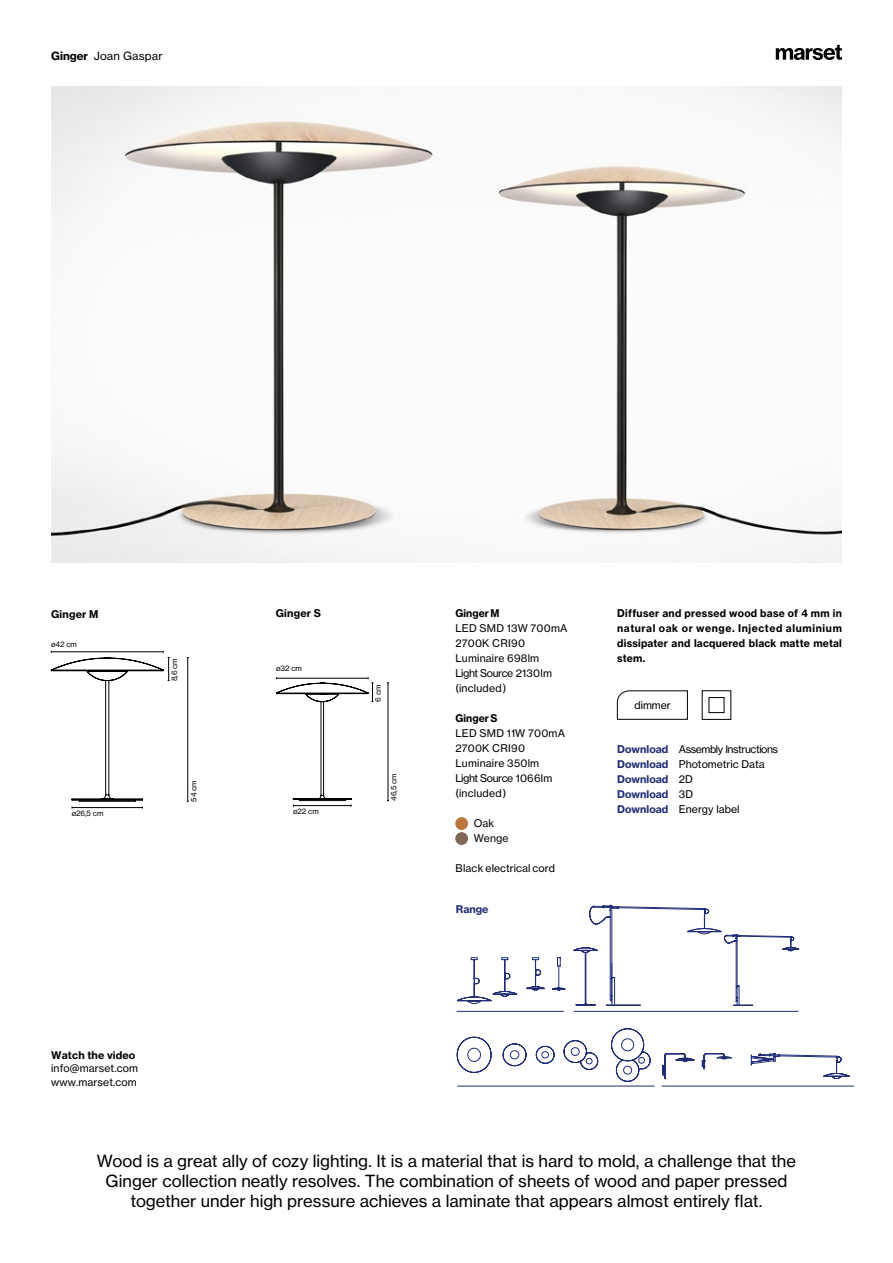
<style>
.page{position:relative;width:893px;height:1263px;background:#fff}
.page>*{position:absolute;margin:0;border:0;box-sizing:border-box;transform-origin:0 0}
.t1{font:16.5px/20.2px "N Haas Grotesk TX Pro 55 Rg";color:#000;text-align:center}
.t2{font:11.25px "N Haas Grotesk TX Pro 55 Rg";letter-spacing:.02em;color:#000}
.t3{font:10.5px/15px "N Haas Grotesk TX Pro 55 Rg";letter-spacing:.01em;color:#000}
.t4{font:10.5px/15px "N Haas Grotesk TX Pro 75 Bd";letter-spacing:.02em;color:#000;text-align:justify}
.t5{font:10.5px/15px "N Haas Grotesk TX Pro 55 Rg";letter-spacing:-.04em;color:#000}
.t6{font:10.5px/15px "N Haas Grotesk TX Pro 75 Bd";color:#202d76}
.t7{font:7.5px "N Haas Grotesk TX Pro 55 Rg";letter-spacing:-.01em;color:#000}
.s1{font-family:"N Haas Grotesk TX Pro 75 Bd"}
.s2{font-family:"N Haas Grotesk TX Pro 75 Bd";color:#202d76}
.s3{font-family:"N Haas Grotesk TX Pro 55 Rg";color:#000}
</style>
<div class="page">
<div style="left:456px;top:818px;width:11px;height:11px;background:#bc763d;border-radius:50%"></div>
<div style="left:455px;top:817px;width:13px;height:13px;border:1px solid #bc763d;border-radius:50%"></div>
<div style="left:456px;top:833px;width:11px;height:11px;background:#7f6857;border-radius:50%"></div>
<div style="left:455px;top:832px;width:13px;height:13px;border:1px solid #7f6857;border-radius:50%"></div>
<svg style="left:617px;top:690px;width:71px;height:30px"></svg>
<div style="left:709px;top:697px;width:15px;height:16px;border:1px solid #000"></div>
<svg style="left:776px;top:45px;width:66px;height:15px"></svg>
<img style="left:51px;top:86px;width:791px;height:477px">
<hr style="left:187px;top:657px;width:1px;height:144px;background:#000">
<svg style="left:51px;top:651px;width:119px;height:157px"></svg>
<hr style="left:388px;top:683px;width:1px;height:117px;background:#000">
<svg style="left:276px;top:677px;width:97px;height:130px"></svg>
<hr style="left:662px;top:1086px;width:192px;height:1px;background:#202d76">
<svg style="left:457px;top:905px;width:393px;height:182px"></svg>
<p class="t2" style="left:51px;top:49px;width:113px"><span class="s1">Ginger</span> Joan Gaspar</p>
<p class="t4" style="left:51px;top:607px;width:49px">Ginger M</p>
<p class="t4" style="left:276px;top:606px;width:47px">Ginger S</p>
<p class="t7" style="left:51px;top:640px;width:27px">ø42 cm</p>
<p class="t7" style="left:72px;top:809px;width:33px">ø26,5 cm</p>
<p class="t7" style="left:170px;top:681px;width:25px;rotate:-90deg">8,6 cm</p>
<p class="t7" style="left:189px;top:801px;width:23px;rotate:-90deg">54 cm</p>
<p class="t7" style="left:276px;top:664px;width:27px">ø32 cm</p>
<p class="t7" style="left:293px;top:807px;width:27px">ø22 cm</p>
<p class="t7" style="left:373px;top:702px;width:19px;rotate:-90deg">6 cm</p>
<p class="t7" style="left:389px;top:801px;width:29px;rotate:-90deg">46,5 cm</p>
<p class="t4" style="left:51px;top:1048px;width:86px">Watch the video</p>
<p class="t3" style="left:51px;top:1062px;width:88px;line-height:13.5px">info@marset.com www.marset.com</p>
<p class="t4" style="left:455px;top:606px;width:46px">Ginger M</p>
<p class="t3" style="left:455px;top:621px;width:114px">LED SMD 13W 700mA<br>2700K CRI90<br>Luminaire 698lm<br>Light Source 2130lm (included)</p>
<p class="t4" style="left:455px;top:711px;width:44px">Ginger S</p>
<p class="t3" style="left:455px;top:726px;width:111px">LED SMD 11W 700mA<br>2700K CRI90<br>Luminaire 350lm<br>Light Source 1066lm (included)</p>
<p class="t3" style="left:474px;top:816px;width:36px">Oak<br>Wenge</p>
<p class="t3" style="left:455px;top:861px;width:101px">Black electrical cord</p>
<p class="t6" style="left:456px;top:902px;width:34px">Range</p>
<p class="t4" style="left:617px;top:606px;width:226px">Diffuser and pressed wood base of 4 mm in natural oak or wenge. Injected aluminium dissipater and lacquered black matte metal stem.</p>
<p class="t3" style="left:635px;top:697px;width:37px">dimmer</p>
<p class="t5" style="left:617px;top:742px;width:162px"><span class="s2">Download</span> Assembly Instructions<br><span class="s2">Download</span> Photometric Data</p>
<p class="t6" style="left:617px;top:772px;width:77px">Download <span class="s3">2D<br></span>Download <span class="s3">3D</span></p>
<p class="t3" style="left:617px;top:802px;width:124px"><span class="s2">Download</span> Energy label</p>
<p class="t1" style="left:97px;top:1150px;width:701px">Wood is a great ally of cozy lighting. It is a material that is hard to mold, a challenge that the<br>Ginger collection neatly resolves. The combination of sheets of wood and paper pressed together under high pressure achieves a laminate that appears almost entirely flat.</p>
</div>
